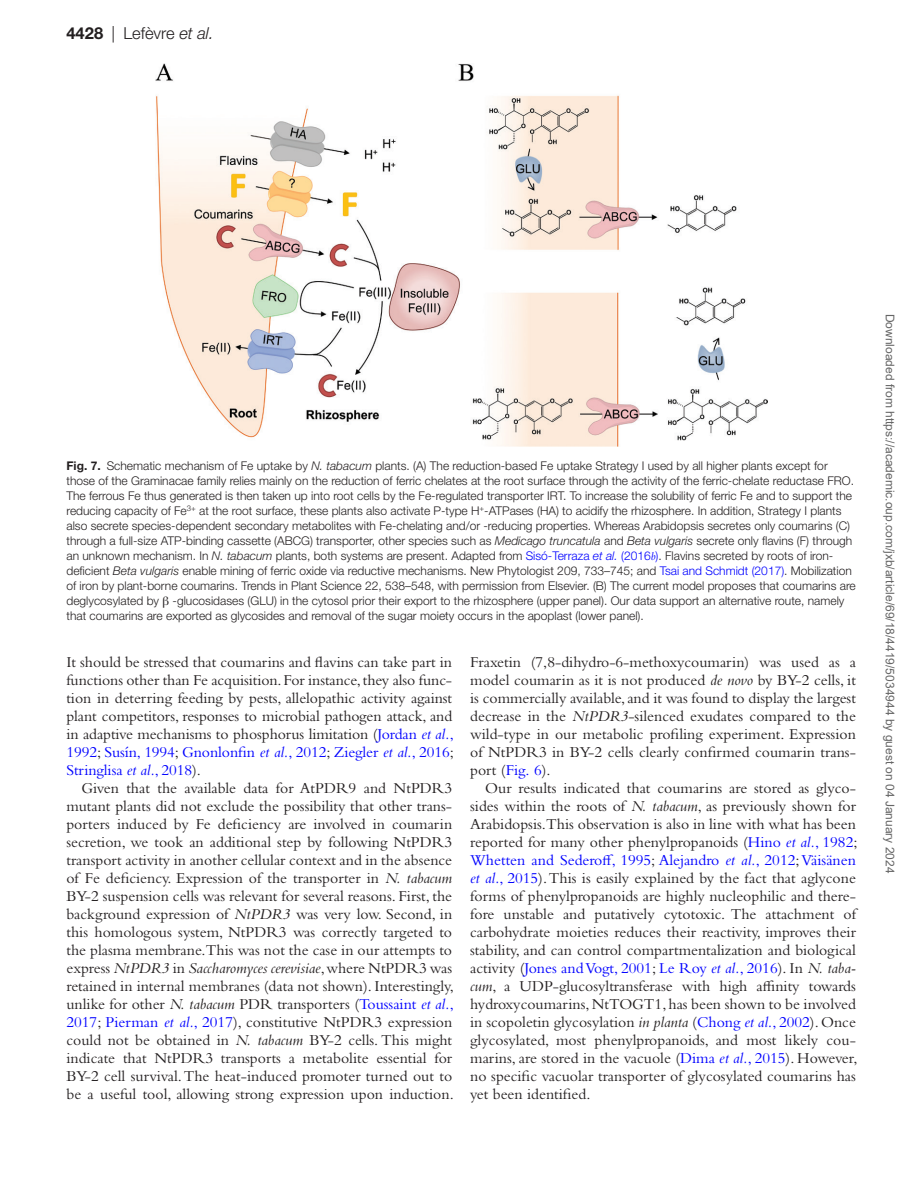
<style>
.page{position:relative;width:919px;height:1187px;background:#fff}
.page>*{position:absolute;margin:0;border:0;box-sizing:border-box;transform-origin:0 0}
.t1{font:300 16.5px "Helvetica Neue LT Std";color:#231f20}
.t2{font:15.75px/18px "Bembo Std";color:#231f20;text-align:justify}
.t3{font:300 12px/15px "Helvetica Neue LT Std";color:#231f20}
.t4{font:12px "Arial";color:#666}
.s1{font-weight:700}
.s2{font-style:italic}
.s3{color:#00f}
.s4{font-style:italic;color:#00f}
.s5{font-family:"Bembo Std";font-weight:400;font-style:italic;color:#00f}
.s6{font-family:"Gandhari Unicode";font-weight:400}
</style>
<div class="page">
<img style="left:155px;top:63px;width:612px;height:383px">
<p class="t1" style="left:66px;top:23px;width:149px"><span class="s1">4428</span> | Lefèvre <span class="s2">et al.</span></p>
<p class="t3" style="left:66px;top:458px;width:790px"><span class="s1">Fig. 7.</span> Schematic mechanism of Fe uptake by <span class="s2">N. tabacum</span> plants. (A) The reduction-based Fe uptake Strategy I used by all higher plants except for those of the Graminacae family relies mainly on the reduction of ferric chelates at the root surface through the activity of the ferric-chelate reductase FRO.<br>The ferrous Fe thus generated is then taken up into root cells by the Fe-regulated transporter IRT. To increase the solubility of ferric Fe and to support the reducing capacity of Fe<sup>3+</sup> at the root surface, these plants also activate P-type H<sup>+</sup>-ATPases (HA) to acidify the rhizosphere. In addition, Strategy I plants also secrete species-dependent secondary metabolites with Fe-chelating and/or -reducing properties. Whereas Arabidopsis secretes only coumarins (C) through a full-size ATP-binding cassette (ABCG) transporter, other species such as <span class="s2">Medicago truncatula</span> and <span class="s2">Beta vulgaris</span> secrete only flavins (F) through an unknown mechanism. In <span class="s2">N. tabacum</span> plants, both systems are present. Adapted from <span class="s3">Sisó-Terraza</span> <span class="s4">et al.</span> <span class="s3">(2016</span><span class="s5">b</span><span class="s3">)</span>. Flavins secreted by roots of iron&shy;deficient <span class="s2">Beta vulgaris</span> enable mining of ferric oxide via reductive mechanisms. New Phytologist 209, 733–745; and <span class="s3">Tsai and Schmidt (2017)</span>. Mobilization of iron by plant-borne coumarins. Trends in Plant Science 22, 538–548, with permission from Elsevier. (B) The current model proposes that coumarins are deglycosylated by <span class="s6">β</span> -glucosidases (GLU) in the cytosol prior their export to the rhizosphere (upper panel). Our data support an alternative route, namely that coumarins are exported as glycosides and removal of the sugar moiety occurs in the apoplast (lower panel).</p>
<p class="t2" style="left:66px;top:652px;width:389px">It should be stressed that coumarins and flavins can take part in functions other than Fe acquisition. For instance, they also func&shy;tion in deterring feeding by pests, allelopathic activity against plant competitors, responses to microbial pathogen attack, and in adaptive mechanisms to phosphorus limitation (<span class="s3">Jordan</span> <span class="s4">et al.</span><span class="s3">, 1992</span>; <span class="s3">Susín, 1994</span>; <span class="s3">Gnonlonfin</span> <span class="s4">et al.</span><span class="s3">, 2012</span>; <span class="s3">Ziegler</span> <span class="s4">et al.</span><span class="s3">, 2016</span>; <span class="s3">Stringlisa</span> <span class="s4">et al.</span><span class="s3">, 2018</span>).</p>
<p class="t2" style="left:66px;top:778px;width:389px;text-indent:15px">Given that the available data for AtPDR9 and NtPDR3 mutant plants did not exclude the possibility that other trans&shy;porters induced by Fe deficiency are involved in coumarin secretion, we took an additional step by following NtPDR3 transport activity in another cellular context and in the absence of Fe deficiency. Expression of the transporter in <span class="s2">N. tabacum </span>BY-2 suspension cells was relevant for several reasons. First, the background expression of <span class="s2">NtPDR3</span> was very low. Second, in this homologous system, NtPDR3 was correctly targeted to the plasma membrane.This was not the case in our attempts to express <span class="s2">NtPDR3</span> in <span class="s2">Saccharomyces cerevisiae</span>, where NtPDR3 was retained in internal membranes (data not shown). Interestingly, unlike for other <span class="s2">N. tabacum</span> PDR transporters (<span class="s3">Toussaint</span> <span class="s4">et al.</span><span class="s3">, 2017</span>; <span class="s3">Pierman</span> <span class="s4">et al.</span><span class="s3">, 2017</span>), constitutive NtPDR3 expression could not be obtained in <span class="s2">N. tabacum</span> BY-2 cells. This might indicate that NtPDR3 transports a metabolite essential for BY-2 cell survival. The heat-induced promoter turned out to be a useful tool, allowing strong expression upon induction.</p>
<p class="t2" style="left:470px;top:652px;width:387px">Fraxetin (7,8-dihydro-6-methoxycoumarin) was used as a model coumarin as it is not produced <span class="s2">de novo</span> by BY-2 cells, it is commercially available, and it was found to display the largest decrease in the <span class="s2">NtPDR3</span>-silenced exudates compared to the wild-type in our metabolic profiling experiment. Expression of NtPDR3 in BY-2 cells clearly confirmed coumarin trans&shy;port (<span class="s3">Fig. 6</span>).</p>
<p class="t2" style="left:470px;top:778px;width:389px;text-indent:15px">Our results indicated that coumarins are stored as glyco&shy;sides within the roots of <span class="s2">N. tabacum</span>, as previously shown for Arabidopsis.This observation is also in line with what has been reported for many other phenylpropanoids (<span class="s3">Hino</span> <span class="s4">et al.</span><span class="s3">, 1982</span>; <span class="s3">Whetten and Sederoff, 1995</span>; <span class="s3">Alejandro</span> <span class="s4">et al.</span><span class="s3">, 2012</span>; <span class="s3">Väisänen </span><span class="s4">et al.</span><span class="s3">, 2015</span>). This is easily explained by the fact that aglycone forms of phenylpropanoids are highly nucleophilic and there&shy;fore unstable and putatively cytotoxic. The attachment of carbohydrate moieties reduces their reactivity, improves their stability, and can control compartmentalization and biological activity (<span class="s3">Jones and Vogt, 2001</span>; <span class="s3">Le Roy</span> <span class="s4">et al.</span><span class="s3">, 2016</span>). In <span class="s2">N. taba&shy;cum</span>, a UDP-glucosyltransferase with high affinity towards hydroxycoumarins, NtTOGT1, has been shown to be involved in scopoletin glycosylation <span class="s2">in planta</span> (<span class="s3">Chong</span> <span class="s4">et al.</span><span class="s3">, 2002</span>). Once glycosylated, most phenylpropanoids, and most likely cou&shy;marins, are stored in the vacuole (<span class="s3">Dima</span> <span class="s4">et al.</span><span class="s3">, 2015</span>). However, no specific vacuolar transporter of glycosylated coumarins has yet been identified.</p>
<p class="t4" style="left:894px;top:313px;width:561px;rotate:90deg">Downloaded from https://academic.oup.com/jxb/article/69/18/4419/5034944 by guest on 04 January 2024</p>
</div>
